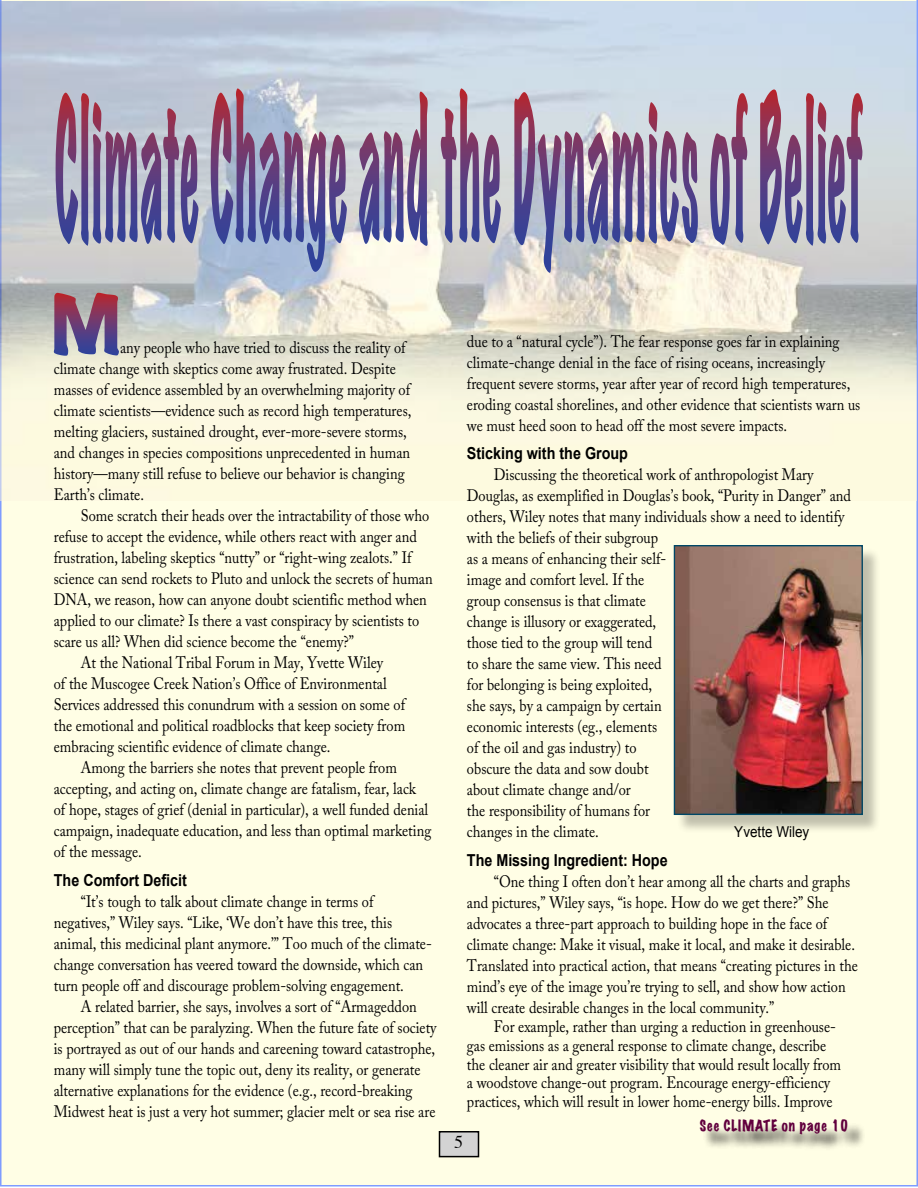
<style>
.page{position:relative;width:918px;height:1188px;background:#fff}
.page>*{position:absolute;margin:0;border:0;box-sizing:border-box;transform-origin:0 0}
.t1{font:18px "Times";color:#000}
.t2{font:16.5px/21px "Adobe Caslon Pro";color:#000;scale:.87 1}
.t3{font:700 16.5px "Arial";color:#000;scale:.87 1}
.t4{font:15px "Arial";color:#000;scale:.9 1}
.t5{font:expanded 14.1px "Marker Felt";letter-spacing:.085em;color:#61003d;scale:.88 1}
</style>
<div class="page">
<div style="left:0;top:0;width:918px;height:1186px;background:#fffee5"></div>
<div style="left:703px;top:1122px;width:163px;height:30px;background:#000;opacity:.75"></div>
<div style="left:440px;top:1132px;width:38px;height:25px;background:#d3d3d3"></div>
<div style="left:439px;top:1131px;width:40px;height:26px;border:2px solid #000"></div>
<img style="left:0;top:2px;width:916px;height:499px">
<svg style="left:54px;top:293px;width:65px;height:63px;background:#886487"></svg>
<svg style="left:236px;top:88px;width:546px;height:157px;background:#9d91b0"></svg>
<div style="left:676px;top:547px;width:206px;height:286px;background:#000;opacity:.25"></div>
<img style="left:676px;top:547px;width:185px;height:266px">
<div style="left:674px;top:545px;width:189px;height:270px;border:1px solid #004867"></div>
<p class="t2" style="left:54px;top:337px;width:413px;text-indent:66px">any people who have tried to discuss the reality of climate change with skeptics come away frustrated. Despite masses of evidence assembled by an overwhelming majority of climate scientists—evidence such as record high temperatures, melting glaciers, sustained drought, ever-more-severe storms, and changes in species compositions unprecedented in human history—many still refuse to believe our behavior is changing Earth’s climate.</p>
<p class="t2" style="left:81px;top:505px;width:402px">Some scratch their heads over the intractability of those who</p>
<p class="t2" style="left:54px;top:526px;width:419px">refuse to accept the evidence, while others react with anger and</p>
<p class="t2" style="left:54px;top:547px;width:413px">frustration, labeling skeptics “nutty” or “right-wing zealots.” If</p>
<p class="t2" style="left:54px;top:568px;width:437px">science can send rockets to Pluto and unlock the secrets of human</p>
<p class="t2" style="left:54px;top:589px;width:430px">DNA, we reason, how can anyone doubt scientific method when</p>
<p class="t2" style="left:54px;top:610px;width:422px">applied to our climate? Is there a vast conspiracy by scientists to</p>
<p class="t2" style="left:54px;top:631px;width:347px">scare us all? When did science become the “enemy?”</p>
<p class="t2" style="left:81px;top:652px;width:349px">At the National Tribal Forum in May, Yvette Wiley</p>
<p class="t2" style="left:54px;top:673px;width:384px">of the Muscogee Creek Nation’s Office of Environmental</p>
<p class="t2" style="left:54px;top:694px;width:405px">Services addressed this conundrum with a session on some of</p>
<p class="t2" style="left:54px;top:715px;width:405px">the emotional and political roadblocks that keep society from</p>
<p class="t2" style="left:54px;top:736px;width:319px">embracing scientific evidence of climate change.</p>
<p class="t2" style="left:81px;top:757px;width:365px">Among the barriers she notes that prevent people from</p>
<p class="t2" style="left:54px;top:778px;width:418px">accepting, and acting on, climate change are fatalism, fear, lack</p>
<p class="t2" style="left:54px;top:799px;width:432px">of hope, stages of grief (denial in particular), a well funded denial</p>
<p class="t2" style="left:54px;top:820px;width:435px">campaign, inadequate education, and less than optimal marketing</p>
<p class="t2" style="left:54px;top:841px;width:103px">of the message.</p>
<p class="t3" style="left:54px;top:869px;width:155px">The Comfort Deficit</p>
<p class="t2" style="left:54px;top:891px;width:436px;text-indent:27px">“It’s tough to talk about climate change in terms of negatives,” Wiley says. “Like, ‘We don’t have this tree, this animal, this medicinal plant anymore.’” Too much of the climate&shy;change conversation has veered toward the downside, which can turn people off and discourage problem-solving engagement.</p>
<p class="t2" style="left:54px;top:996px;width:441px;text-indent:27px">A related barrier, she says, involves a sort of “Armageddon perception” that can be paralyzing. When the future fate of society is portrayed as out of our hands and careening toward catastrophe, many will simply tune the topic out, deny its reality, or generate alternative explanations for the evidence (e.g., record-breaking Midwest heat is just a very hot summer; glacier melt or sea rise are</p>
<p class="t2" style="left:467px;top:330px;width:454px">due to a “natural cycle”). The fear response goes far in explaining climate-change denial in the face of rising oceans, increasingly frequent severe storms, year after year of record high temperatures, eroding coastal shorelines, and other evidence that scientists warn us we must heed soon to head off the most severe impacts.</p>
<p class="t3" style="left:467px;top:443px;width:187px">Sticking with the Group</p>
<p class="t2" style="left:467px;top:464px;width:443px;text-indent:27px">Discussing the theoretical work of anthropologist Mary Douglas, as exemplified in Douglas’s book, “Purity in Danger” and others, Wiley notes that many individuals show a need to identify with the beliefs of their subgroup<br>as a means of enhancing their self-<br>image and comfort level. If the<br>group consensus is that climate<br>change is illusory or exaggerated,<br>those tied to the group will tend<br>to share the same view. This need<br>for belonging is being exploited,<br>she says, by a campaign by certain<br>economic interests (eg., elements<br>of the oil and gas industry) to<br>obscure the data and sow doubt<br>about climate change and/or<br>the responsibility of humans for<br>changes in the climate.</p>
<p class="t3" style="left:467px;top:850px;width:232px">The Missing Ingredient: Hope</p>
<p class="t2" style="left:467px;top:871px;width:451px;text-indent:27px">“One thing I often don’t hear among all the charts and graphs and pictures,” Wiley says, “is hope. How do we get there?” She advocates a three-part approach to building hope in the face of climate change: Make it visual, make it local, and make it desirable.<br>Translated into practical action, that means “creating pictures in the mind’s eye of the image you’re trying to sell, and show how action will create desirable changes in the local community.”</p>
<p class="t2" style="left:467px;top:1017px;width:432px;line-height:18.8px;text-indent:27px">For example, rather than urging a reduction in greenhouse&shy;gas emissions as a general response to climate change, describe the cleaner air and greater visibility that would result locally from a woodstove change-out program. Encourage energy-efficiency practices, which will result in lower home-energy bills. Improve</p>
<p class="t4" style="left:734px;top:822px;width:85px">Yvette Wiley</p>
<p class="t1" style="left:454px;top:1125px;width:10px">5</p>
<p class="t5" style="left:700px;top:1115px;width:170px">See CLIMATE on page 10</p>
</div>
